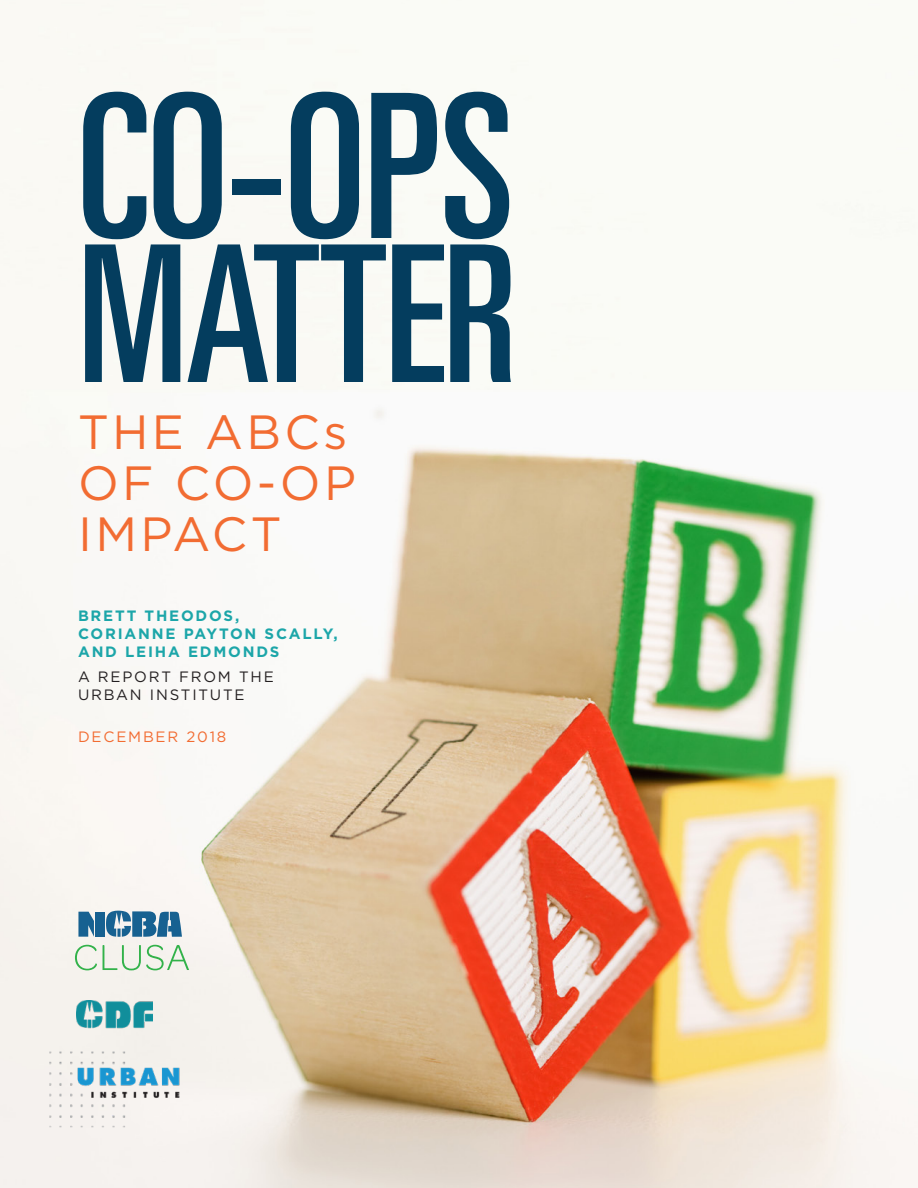
<style>
.page{position:relative;width:918px;height:1188px;background:#fff}
.page>*{position:absolute;margin:0;border:0;box-sizing:border-box;transform-origin:0 0}
.t1{font:ultra-condensed 201px "Univers";color:#043d5e}
.t2{font:ultra-condensed 190.5px "Univers";letter-spacing:-.01em;color:#043d5e}
.t3{font:48px/51px "Gotham";letter-spacing:.07em;color:#f26c32}
.t4{font:700 15px/18px "Gotham";letter-spacing:.12em;color:#1ca6a9}
.t5{font:15px/18px "Gotham";letter-spacing:.12em;color:#231f20}
.t6{font:15px "Gotham";letter-spacing:.12em;color:#f26c32}
</style>
<div class="page">
<img style="left:0;top:0;width:918px;height:1188px">
<img style="left:76px;top:1000px;width:77px;height:28px">
<img style="left:49px;top:1052px;width:132px;height:75px">
<svg style="left:75px;top:945px;width:22px;height:25px"></svg>
<svg style="left:103px;top:945px;width:86px;height:25px;background:#d0e5cf"></svg>
<svg style="left:78px;top:912px;width:16px;height:25px"></svg>
<div style="left:95px;top:912px;width:10px;height:25px;background:#176191"></div>
<svg style="left:106px;top:911px;width:76px;height:26px"></svg>
<p class="t1" style="left:78px;top:52px;width:438px">CO-OPS</p>
<p class="t2" style="left:78px;top:206px;width:441px">MATTER</p>
<p class="t3" style="left:78px;top:405px;width:280px">THE ABCs<br>OF CO-OP<br>IMPACT</p>
<p class="t4" style="left:78px;top:607px;width:261px">BRETT THEODOS,<br>CORIANNE PAYTON SCALLY,<br>AND LEIHA EDMONDS</p>
<p class="t5" style="left:78px;top:667px;width:197px">A REPORT FROM THE<br>URBAN INSTITUTE</p>
<p class="t6" style="left:78px;top:727px;width:150px">DECEMBER 2018</p>
</div>
